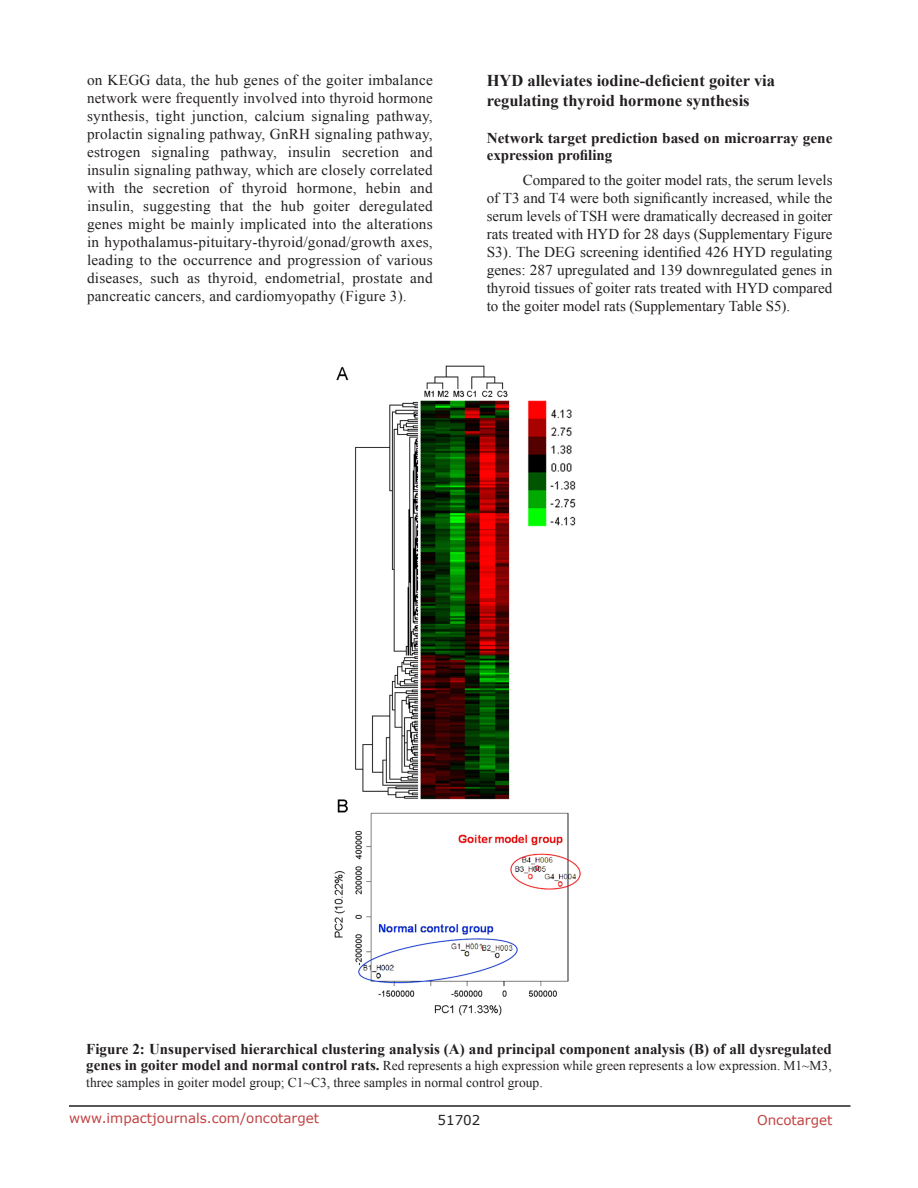
<style>
.page{position:relative;width:918px;height:1188px;background:#fff}
.page>*{position:absolute;margin:0;border:0;box-sizing:border-box;transform-origin:0 0}
.t1{font:700 16.5px/19.8px "Times New Roman";color:#231f20}
.t2{font:15px/18px "Times New Roman";letter-spacing:.01em;color:#231f20;text-align:justify}
.t3{font:700 15px/16.5px "Times New Roman";color:#231f20}
.t4{font:13.5px/16.2px "Times New Roman";color:#231f20}
.t5{font:13.5px "Verdana";color:#c24141}
.t6{font:13.5px "Verdana";color:#231f20}
.s1{font-weight:700;font-size:15px}
</style>
<div class="page">
<hr style="left:69px;top:1105px;width:781px;height:2px;background:#231f20">
<img style="left:334px;top:365px;width:247px;height:651px">
<p class="t2" style="left:87px;top:71px;width:347px">on KEGG data, the hub genes of the goiter imbalance network were frequently involved into thyroid hormone synthesis, tight junction, calcium signaling pathway, prolactin signaling pathway, GnRH signaling pathway, estrogen signaling pathway, insulin secretion and insulin signaling pathway, which are closely correlated with the secretion of thyroid hormone, hebin and insulin, suggesting that the hub goiter deregulated genes might be mainly implicated into the alterations in hypothalamus-pituitary-thyroid/gonad/growth axes, leading to the occurrence and progression of various diseases, such as thyroid, endometrial, prostate and pancreatic cancers, and cardiomyopathy (Figure 3).</p>
<p class="t1" style="left:487px;top:70px;width:290px">HYD alleviates iodine-deficient goiter via regulating thyroid hormone synthesis</p>
<p class="t3" style="left:487px;top:130px;width:347px">Network target prediction based on microarray gene expression profiling</p>
<p class="t2" style="left:487px;top:171px;width:347px;text-indent:36px">Compared to the goiter model rats, the serum levels of T3 and T4 were both significantly increased, while the serum levels of TSH were dramatically decreased in goiter rats treated with HYD for 28 days (Supplementary Figure S3). The DEG screening identified 426 HYD regulating genes: 287 upregulated and 139 downregulated genes in thyroid tissues of goiter rats treated with HYD compared to the goiter model rats (Supplementary Table S5).</p>
<p class="t3" style="left:86px;top:1041px;width:747px">Figure 2: Unsupervised hierarchical clustering analysis (A) and principal component analysis (B) of all dysregulated</p>
<p class="t4" style="left:86px;top:1058px;width:747px"><span class="s1">genes in goiter model and normal control rats.</span> Red represents a high expression while green represents a low expression. M1~M3, three samples in goiter model group; C1~C3, three samples in normal control group.</p>
<p class="t5" style="left:69px;top:1109px;width:252px">www.impactjournals.com/oncotarget</p>
<p class="t6" style="left:438px;top:1111px;width:44px">51702</p>
<p class="t5" style="left:757px;top:1111px;width:77px">Oncotarget</p>
</div>
